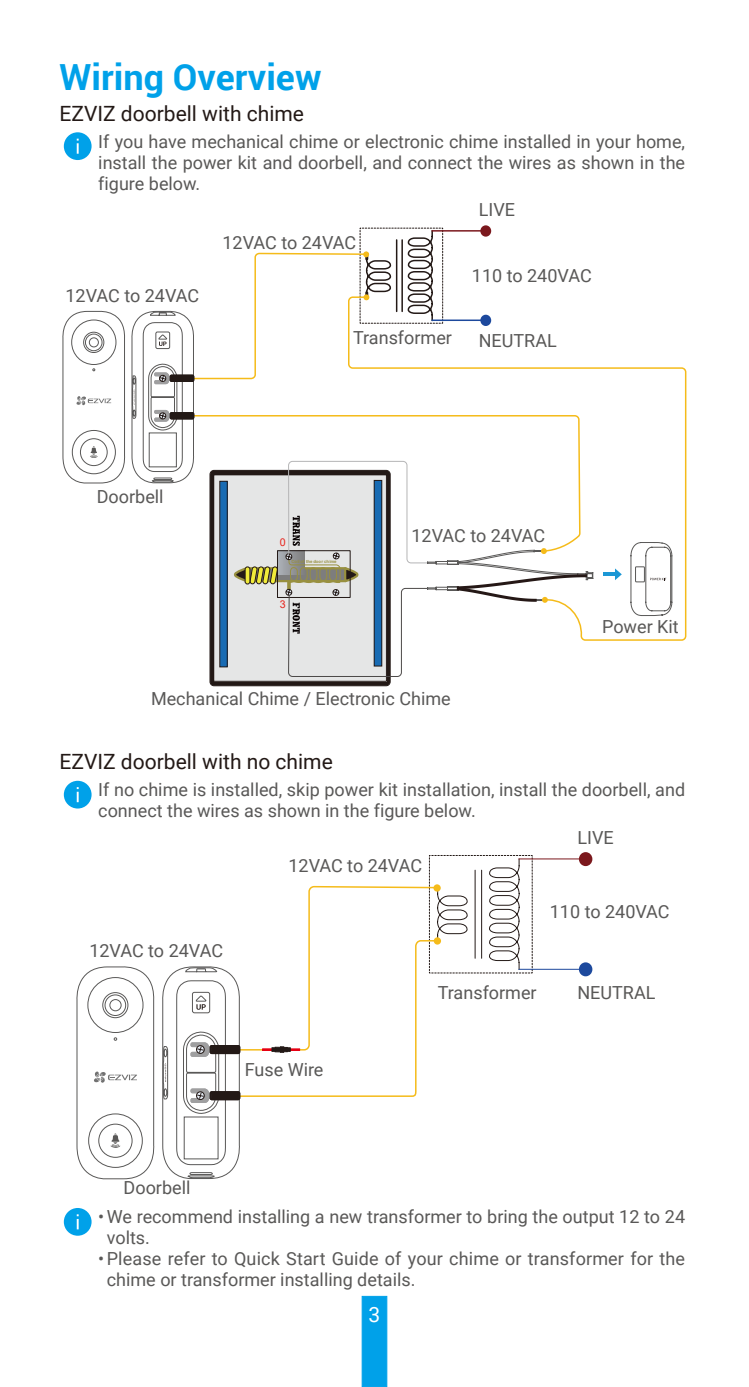
<style>
.page{position:relative;width:749px;height:1387px;background:#fff}
.page>*{position:absolute;margin:0;border:0;box-sizing:border-box;transform-origin:0 0}
.t1{font:700 36px "Roboto";color:#00a1e9}
.t2{font:21px "Roboto";color:#231916}
.t3{font:21px "Roboto";color:#fff}
.t4{font:18px/21px "Roboto";color:#595857}
.t5{font:10.8px "Arial";color:#e7221a}
.t6{font:700 4.2px "Arial";color:#989040}
</style>
<div class="page">
<div style="left:361px;top:1295px;width:26px;height:91px;background:#00a1e9;border:1px solid #00a1e9"></div>
<div style="left:64px;top:132px;width:28px;height:28px;background:#00a1e9;border-radius:50%"></div>
<svg style="left:77px;top:139px;width:2px;height:15px"></svg>
<svg style="left:209px;top:225px;width:478px;height:670px"></svg>
<svg style="left:62px;top:227px;width:531px;height:450px"></svg>
<div style="left:171px;top:413px;width:22px;height:5px;background:#231916"></div>
<div style="left:169px;top:412px;width:25px;height:7px;border:2px solid #231916"></div>
<svg style="left:209px;top:752px;width:32px;height:18px"></svg>
<svg style="left:247px;top:752px;width:86px;height:18px"></svg>
<div style="left:64px;top:780px;width:28px;height:28px;background:#00a1e9;border-radius:50%"></div>
<svg style="left:77px;top:787px;width:2px;height:15px"></svg>
<svg style="left:428px;top:854px;width:104px;height:119px"></svg>
<hr style="left:518px;top:858px;width:66px;height:1px;background:#7b181d">
<hr style="left:518px;top:968px;width:66px;height:1px;background:#1d499d">
<div style="left:581px;top:854px;width:8px;height:9px;background:#7b181d;border-radius:50%"></div>
<div style="left:578px;top:852px;width:14px;height:14px;border:4px solid #7b181d;border-radius:50%"></div>
<div style="left:581px;top:964px;width:8px;height:9px;background:#1d499d;border-radius:50%"></div>
<div style="left:578px;top:962px;width:14px;height:14px;border:4px solid #1d499d;border-radius:50%"></div>
<div style="left:433px;top:884px;width:7px;height:7px;background:#f5bb1a;border-radius:50%"></div>
<div style="left:433px;top:937px;width:8px;height:7px;background:#f5bb1a;border-radius:50%"></div>
<svg style="left:236px;top:885px;width:202px;height:212px"></svg>
<div style="left:263px;top:1042px;width:36px;height:14px;background:#fff"></div>
<svg style="left:76px;top:965px;width:166px;height:215px"></svg>
<div style="left:211px;top:1046px;width:27px;height:6px;background:#231916"></div>
<div style="left:209px;top:1044px;width:31px;height:9px;border:2px solid #231916"></div>
<svg style="left:262px;top:1046px;width:38px;height:6px"></svg>
<div style="left:64px;top:1207px;width:28px;height:28px;background:#00a1e9;border-radius:50%"></div>
<svg style="left:77px;top:1214px;width:2px;height:15px"></svg>
<h1 class="t1" style="left:60px;top:52px;width:263px">Wiring Overview</h1>
<p class="t2" style="left:60px;top:99px;width:246px">EZVIZ doorbell with chime</p>
<p class="t4" style="left:98px;top:130px;width:588px;text-align:justify">If you have mechanical chime or electronic chime installed in your home, install the power kit and doorbell, and connect the wires as shown in the figure below.</p>
<p class="t4" style="left:65px;top:284px;width:135px">12VAC to 24VAC</p>
<p class="t4" style="left:222px;top:231px;width:135px">12VAC to 24VAC</p>
<p class="t4" style="left:478px;top:199px;width:38px">LIVE</p>
<p class="t4" style="left:472px;top:265px;width:121px">110 to 240VAC</p>
<p class="t4" style="left:353px;top:326px;width:100px">Transformer</p>
<p class="t4" style="left:478px;top:329px;width:79px">NEUTRAL</p>
<p class="t4" style="left:97px;top:485px;width:68px">Doorbell</p>
<p class="t5" style="left:280px;top:535px;width:7px">0</p>
<p class="t6" style="left:291px;top:559px;width:46px">Coil of the door chime</p>
<p class="t5" style="left:280px;top:597px;width:7px">3</p>
<p class="t4" style="left:411px;top:524px;width:135px">12VAC to 24VAC</p>
<p class="t4" style="left:151px;top:687px;width:301px">Mechanical Chime / Electronic Chime</p>
<p class="t4" style="left:602px;top:615px;width:78px">Power Kit</p>
<p class="t2" style="left:60px;top:747px;width:275px">EZVIZ doorbell with no chime</p>
<p class="t4" style="left:98px;top:778px;width:588px">If no chime is installed, skip power kit installation, install the doorbell, and connect the wires as shown in the figure below.</p>
<p class="t4" style="left:89px;top:939px;width:135px">12VAC to 24VAC</p>
<p class="t4" style="left:288px;top:854px;width:135px">12VAC to 24VAC</p>
<p class="t4" style="left:577px;top:826px;width:38px">LIVE</p>
<p class="t4" style="left:549px;top:900px;width:121px">110 to 240VAC</p>
<p class="t4" style="left:437px;top:981px;width:100px">Transformer</p>
<p class="t4" style="left:577px;top:981px;width:79px">NEUTRAL</p>
<p class="t4" style="left:244px;top:1058px;width:80px">Fuse Wire</p>
<p class="t4" style="left:123px;top:1176px;width:68px">Doorbell</p>
<p class="t4" style="left:107px;top:1205px;width:579px;text-indent:-8px">• We recommend installing a new transformer to bring the output 12 to 24 volts.</p>
<p class="t4" style="left:107px;top:1247px;width:579px;text-indent:-8px">• Please refer to Quick Start Guide of your chime or transformer for the chime or transformer installing details.</p>
<p class="t3" style="left:368px;top:1299px;width:13px">3</p>
</div>
